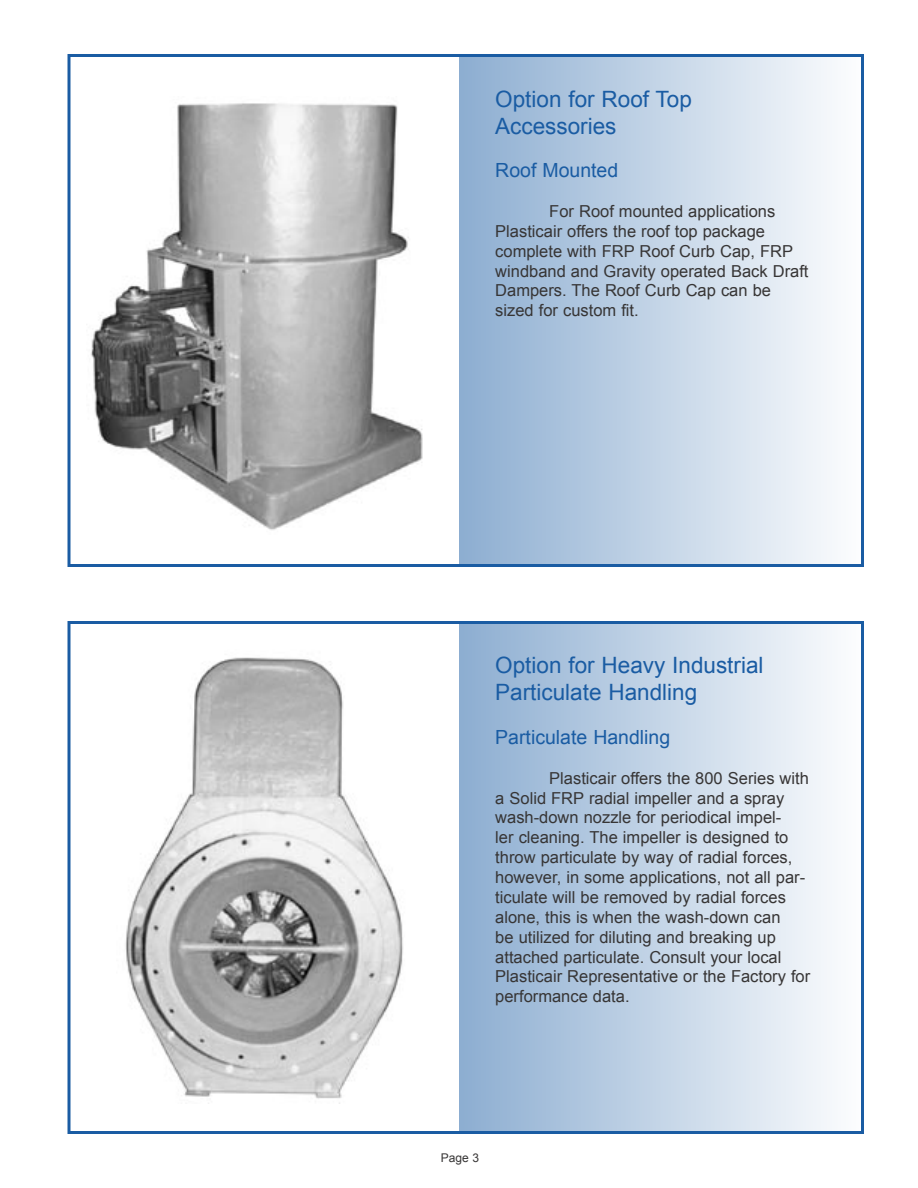
<style>
.page{position:relative;width:918px;height:1188px;background:#fff}
.page>*{position:absolute;margin:0;border:0;box-sizing:border-box;transform-origin:0 0}
.t1{font:22.5px/27.2px "Arial";color:#1a5ca3}
.t2{font:19.5px "Arial";color:#1a5ca3}
.t3{font:16.5px/20px "Arial";color:#373535}
.t4{font:12px "Arial";color:#373535}
</style>
<div class="page">
<div style="left:459px;top:624px;width:405px;height:507px;background:linear-gradient(to right,#8cadd1,#fefefe)"></div>
<div style="left:459px;top:57px;width:405px;height:507px;background:linear-gradient(to right,#8cadd1,#fefefe)"></div>
<div style="left:68px;top:54px;width:796px;height:513px;border:3px solid #1a5ca3"></div>
<div style="left:68px;top:621px;width:796px;height:513px;border:3px solid #1a5ca3"></div>
<img style="left:91px;top:103px;width:332px;height:427px">
<img style="left:125px;top:657px;width:278px;height:447px">
<h1 class="t1" style="left:495px;top:85px;width:198px">Option for Roof Top<br>Accessories</h1>
<p class="t2" style="left:495px;top:158px;width:125px">Roof Mounted</p>
<p class="t3" style="left:495px;top:201px;width:315px;text-indent:54px">For Roof mounted applications Plasticair offers the roof top package complete with FRP Roof Curb Cap, FRP windband and Gravity operated Back Draft Dampers. The Roof Curb Cap can be sized for custom fit.</p>
<h1 class="t1" style="left:495px;top:652px;width:270px">Option for Heavy Industrial<br>Particulate Handling</h1>
<p class="t2" style="left:495px;top:724px;width:177px">Particulate Handling</p>
<p class="t3" style="left:495px;top:768px;width:317px;text-indent:54px">Plasticair offers the 800 Series with a Solid FRP radial impeller and a spray wash-down nozzle for periodical impel-<br>ler cleaning. The impeller is designed to throw particulate by way of radial forces, however, in some applications, not all par&shy;ticulate will be removed by radial forces alone, this is when the wash-down can<br>be utilized for diluting and breaking up attached particulate. Consult your local Plasticair Representative or the Factory for performance data.</p>
<p class="t4" style="left:441px;top:1150px;width:40px">Page 3</p>
</div>
